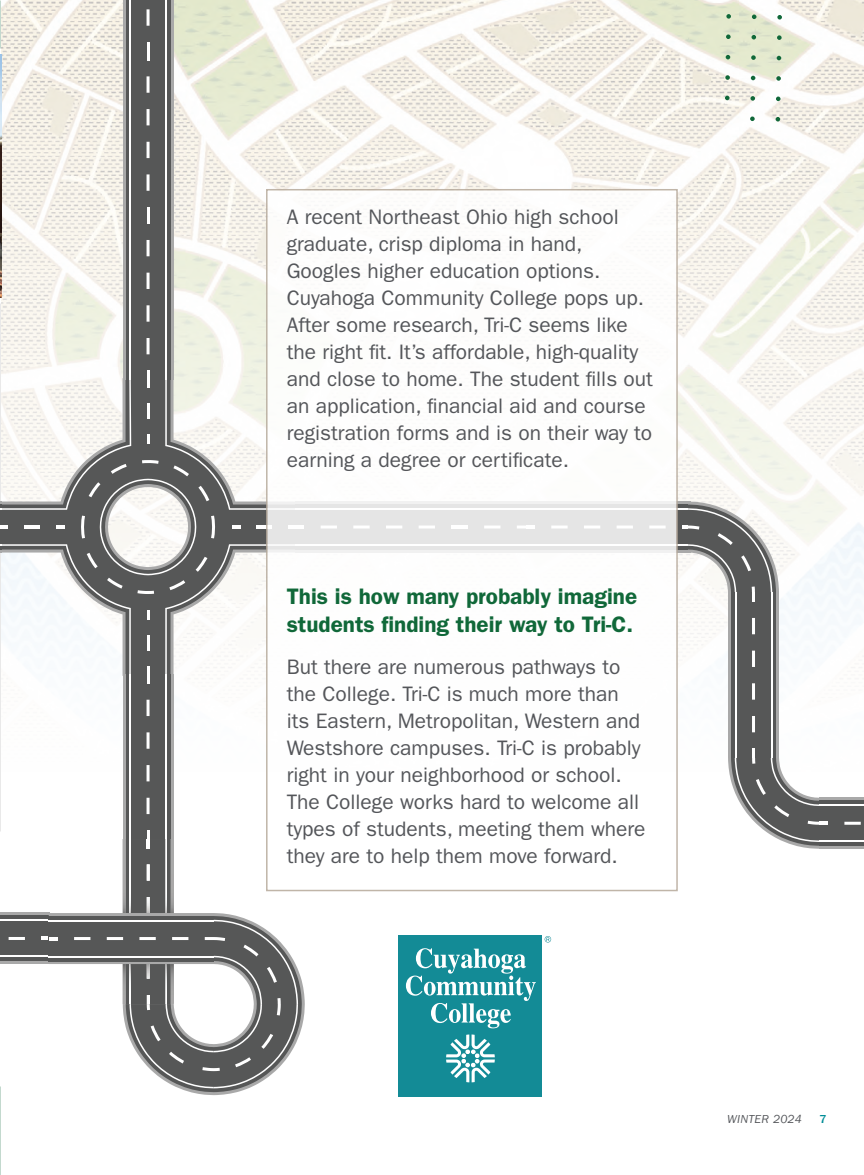
<style>
.page{position:relative;width:864px;height:1175px;background:#fff}
.page>*{position:absolute;margin:0;border:0;box-sizing:border-box;transform-origin:0 0}
.BODY_COPY{font:600 22.5px/28.5px "ITC Franklin Gothic Std";color:#106839}
.BODY_COPY-2{font:21px/27px "ITC Franklin Gothic Std";color:#54565a}
.t1{font:italic 12px "ITC Franklin Gothic Std";letter-spacing:.02em;color:#54565a}
.t2{font:500 12px "ITC Franklin Gothic Std";color:#008d97}
</style>
<div class="page">
<img style="left:2px;top:0;width:862px;height:668px">
<div style="left:526px;top:504px;width:165px;height:45px;background:#565757"></div>
<hr style="left:526px;top:508px;width:165px;height:2px;background:#fff">
<hr style="left:526px;top:544px;width:165px;height:2px;background:#fff">
<div style="left:123px;top:215px;width:51px;height:165px;background:#a9a9a9"></div>
<div style="left:126px;top:215px;width:45px;height:165px;background:#565757"></div>
<hr style="left:147px;top:240px;width:3px;height:16px;background:#fff">
<hr style="left:147px;top:273px;width:3px;height:16px;background:#fff">
<hr style="left:147px;top:305px;width:3px;height:17px;background:#fff">
<hr style="left:147px;top:338px;width:3px;height:16px;background:#fff">
<hr style="left:129px;top:215px;width:2px;height:165px;background:#fff">
<hr style="left:165px;top:215px;width:2px;height:165px;background:#fff">
<div style="left:123px;top:674px;width:51px;height:165px;background:#a9a9a9"></div>
<div style="left:126px;top:674px;width:45px;height:165px;background:#565757"></div>
<hr style="left:147px;top:699px;width:3px;height:17px;background:#fff">
<hr style="left:147px;top:732px;width:3px;height:16px;background:#fff">
<hr style="left:147px;top:765px;width:3px;height:16px;background:#fff">
<hr style="left:147px;top:797px;width:3px;height:17px;background:#fff">
<svg style="left:0;top:371px;width:266px;height:312px"></svg>
<hr style="left:129px;top:674px;width:2px;height:165px;background:#fff">
<hr style="left:165px;top:674px;width:2px;height:165px;background:#fff">
<svg style="left:1px;top:913px;width:48px;height:51px"></svg>
<div style="left:0;top:916px;width:50px;height:45px;background:#565757"></div>
<hr style="left:9px;top:937px;width:16px;height:3px;background:#fff">
<hr style="left:0;top:955px;width:50px;height:2px;background:#fff">
<hr style="left:0;top:919px;width:50px;height:2px;background:#fff">
<div style="left:123px;top:51px;width:51px;height:165px;background:#a9a9a9"></div>
<div style="left:126px;top:51px;width:45px;height:165px;background:#565757"></div>
<svg style="left:147px;top:207px;width:3px;height:17px"></svg>
<hr style="left:147px;top:76px;width:3px;height:17px;background:#fff">
<hr style="left:147px;top:109px;width:3px;height:16px;background:#fff">
<hr style="left:147px;top:142px;width:3px;height:16px;background:#fff">
<hr style="left:147px;top:174px;width:3px;height:17px;background:#fff">
<hr style="left:129px;top:51px;width:2px;height:165px;background:#fff">
<hr style="left:165px;top:51px;width:2px;height:165px;background:#fff">
<div style="left:123px;top:0;width:51px;height:51px;background:#a9a9a9"></div>
<div style="left:126px;top:0;width:45px;height:51px;background:#565757"></div>
<svg style="left:147px;top:42px;width:3px;height:18px"></svg>
<hr style="left:147px;top:9px;width:3px;height:17px;background:#fff">
<hr style="left:129px;top:0;width:2px;height:51px;background:#fff">
<hr style="left:165px;top:0;width:2px;height:51px;background:#fff">
<div style="left:728px;top:592px;width:51px;height:165px;background:#a9a9a9"></div>
<div style="left:731px;top:592px;width:45px;height:165px;background:#565757"></div>
<hr style="left:752px;top:618px;width:3px;height:16px;background:#fff">
<hr style="left:752px;top:650px;width:3px;height:17px;background:#fff">
<hr style="left:752px;top:683px;width:3px;height:16px;background:#fff">
<hr style="left:752px;top:716px;width:3px;height:16px;background:#fff">
<svg style="left:682px;top:501px;width:97px;height:100px"></svg>
<hr style="left:735px;top:592px;width:1px;height:165px;background:#fff">
<hr style="left:771px;top:592px;width:1px;height:165px;background:#fff">
<svg style="left:828px;top:797px;width:36px;height:51px"></svg>
<div style="left:819px;top:800px;width:45px;height:45px;background:#565757"></div>
<svg style="left:728px;top:748px;width:100px;height:100px"></svg>
<hr style="left:844px;top:821px;width:17px;height:3px;background:#fff">
<hr style="left:819px;top:804px;width:45px;height:2px;background:#fff">
<hr style="left:819px;top:840px;width:45px;height:2px;background:#fff">
<svg style="left:49px;top:913px;width:256px;height:182px"></svg>
<div style="left:49px;top:916px;width:165px;height:45px;background:#565757"></div>
<svg style="left:41px;top:937px;width:17px;height:3px"></svg>
<hr style="left:74px;top:937px;width:16px;height:3px;background:#fff">
<hr style="left:107px;top:937px;width:16px;height:3px;background:#fff">
<svg style="left:123px;top:830px;width:179px;height:262px"></svg>
<hr style="left:49px;top:919px;width:165px;height:2px;background:#fff">
<hr style="left:49px;top:955px;width:165px;height:2px;background:#fff">
<img style="left:0;top:54px;width:2px;height:243px">
<svg style="left:725px;top:0;width:7px;height:100px"></svg>
<svg style="left:750px;top:0;width:8px;height:121px"></svg>
<svg style="left:776px;top:0;width:7px;height:121px"></svg>
<div style="left:266px;top:189px;width:412px;height:702px;background:#fff;border:2px solid #b5a899"></div>
<div style="left:399px;top:935px;width:143px;height:161px;background:#138b96"></div>
<svg style="left:406px;top:948px;width:130px;height:80px"></svg>
<svg style="left:446px;top:1034px;width:49px;height:48px"></svg>
<svg style="left:545px;top:936px;width:6px;height:6px"></svg>
<p class="BODY_COPY-2" style="left:287px;top:203px;width:368px">A recent Northeast Ohio high school graduate, crisp diploma in hand, Googles higher education options.<br>Cuyahoga Community College pops up.<br>After some research, Tri-C seems like the right fit. It’s affordable, high-quality and close to home. The student fills out an application, financial aid and course registration forms and is on their way to earning a degree or certificate.</p>
<p class="BODY_COPY" style="left:287px;top:581px;width:352px">This is how many probably imagine students finding their way to Tri-C.</p>
<p class="BODY_COPY-2" style="left:287px;top:653px;width:360px">But there are numerous pathways to the College. Tri-C is much more than its Eastern, Metropolitan, Western and Westshore campuses. Tri-C is probably right in your neighborhood or school.<br>The College works hard to welcome all types of students, meeting them where they are to help them move forward.</p>
<p class="t1" style="left:727px;top:1112px;width:76px">WINTER 2024</p>
<p class="t2" style="left:820px;top:1112px;width:9px">7</p>
</div>
